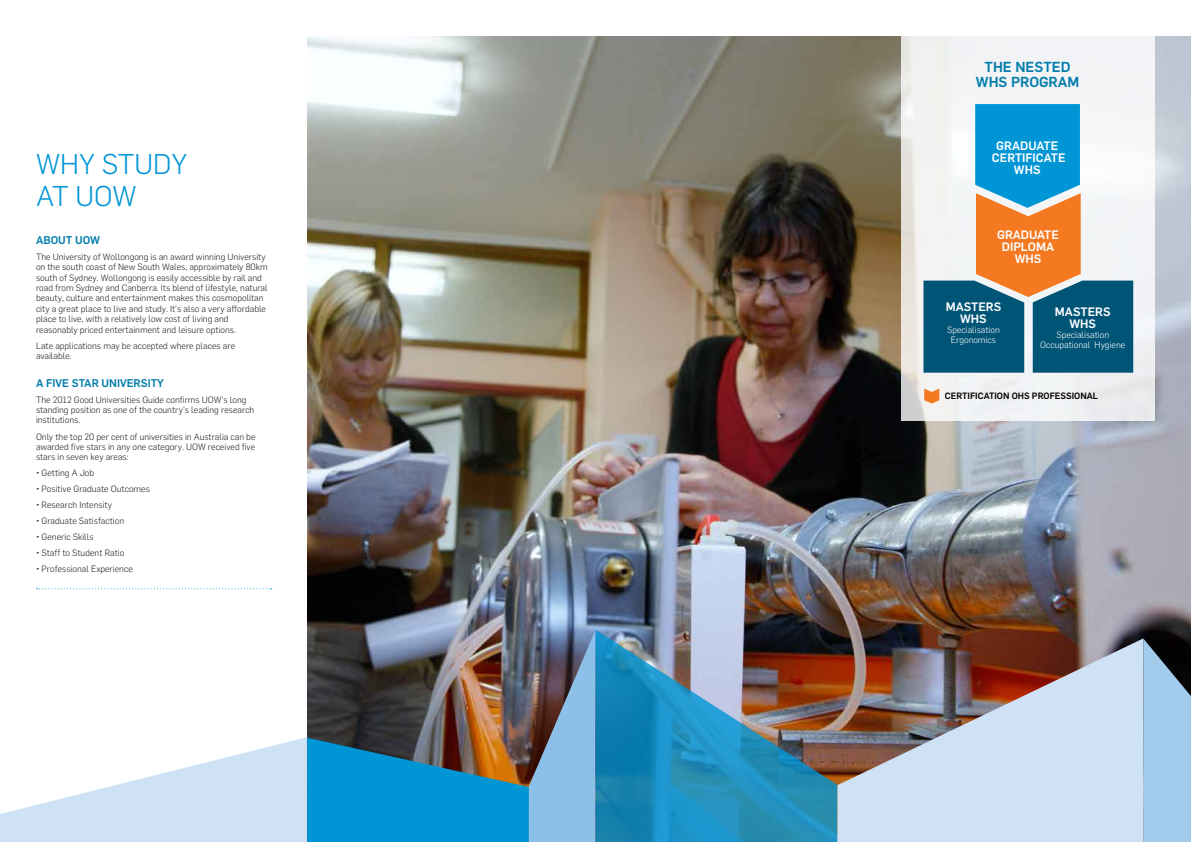
<style>
.page{position:relative;width:1191px;height:842px;background:#fff}
.page>*{position:absolute;margin:0;border:0;box-sizing:border-box;transform-origin:0 0}
.t1{font:300 28px/32.2px "Flama";color:#0096d6}
.t2{font:500 14.2px/15px "Flama";color:#007cab;text-align:center}
.t3{font:500 12px/12px "Flama";color:#fff;text-align:center}
.t4{font:500 11px "Flama";color:#007cab}
.t5{font:300 9px/10.4px "Flama";color:#222}
.t6{font:300 9px/10px "Flama";color:#fff;text-align:center}
.t7{font:500 9px "Flama";color:#000}
</style>
<div class="page">
<img style="left:307px;top:36px;width:884px;height:602px">
<svg style="left:36px;top:588px;width:236px;height:1px"></svg>
<img style="left:0;top:630px;width:595px;height:212px">
<img style="left:595px;top:630px;width:242px;height:212px">
<img style="left:837px;top:638px;width:306px;height:204px">
<svg style="left:1143px;top:638px;width:48px;height:204px;background:#8badca"></svg>
<svg style="left:901px;top:36px;width:254px;height:385px;fill:#f2f3f5"></svg>
<svg style="left:923px;top:104px;width:210px;height:269px"></svg>
<svg style="left:924px;top:389px;width:15px;height:15px"></svg>
<h1 class="t1" style="left:36px;top:146px;width:153px">WHY STUDY<br>AT UOW</h1>
<p class="t4" style="left:36px;top:232px;width:66px">ABOUT UOW</p>
<p class="t5" style="left:36px;top:251px;width:233px">The University of Wollongong is an award winning University on the south coast of New South Wales, approximately 80km south of Sydney. Wollongong is easily accessible by rail and road from Sydney and Canberra. Its blend of lifestyle, natural beauty, culture and entertainment makes this cosmopolitan city a great place to live and study. It’s also a very affordable place to live, with a relatively low cost of living and reasonably priced entertainment and leisure options.</p>
<p class="t5" style="left:36px;top:340px;width:201px">Late applications may be accepted where places are available.</p>
<p class="t4" style="left:36px;top:375px;width:129px">A FIVE STAR UNIVERSITY</p>
<p class="t5" style="left:36px;top:394px;width:220px">The 2012 Good Universities Guide confirms UOW’s long standing position as one of the country’s leading research institutions.</p>
<p class="t5" style="left:36px;top:431px;width:221px;text-align:justify">Only the top 20 per cent of universities in Australia can be awarded five stars in any one category. UOW received five stars in seven key areas:</p>
<p class="t5" style="left:36px;top:467px;width:60px">• Getting A Job</p>
<p class="t5" style="left:36px;top:483px;width:115px">• Positive Graduate Outcomes</p>
<p class="t5" style="left:36px;top:499px;width:78px">• Research Intensity</p>
<p class="t5" style="left:36px;top:515px;width:90px">• Graduate Satisfaction</p>
<p class="t5" style="left:36px;top:531px;width:59px">• Generic Skills</p>
<p class="t5" style="left:36px;top:547px;width:90px">• Staff to Student Ratio</p>
<p class="t5" style="left:36px;top:563px;width:98px">• Professional Experience</p>
<h2 class="t2" style="left:976px;top:58px;width:105px">THE NESTED<br>WHS PROGRAM</h2>
<h3 class="t3" style="left:992px;top:138px;width:75px">GRADUATE<br>CERTIFICATE<br>WHS</h3>
<h3 class="t3" style="left:997px;top:228px;width:63px">GRADUATE<br>DIPLOMA<br>WHS</h3>
<h3 class="t3" style="left:945px;top:300px;width:57px">MASTERS<br>WHS</h3>
<p class="t6" style="left:947px;top:325px;width:54px">Specialisation<br>Ergonomics</p>
<h3 class="t3" style="left:1055px;top:305px;width:57px">MASTERS<br>WHS</h3>
<p class="t6" style="left:1040px;top:330px;width:86px">Specialisation<br>Occupational Hygiene</p>
<p class="t7" style="left:944px;top:390px;width:155px">CERTIFICATION OHS PROFESSIONAL</p>
</div>
